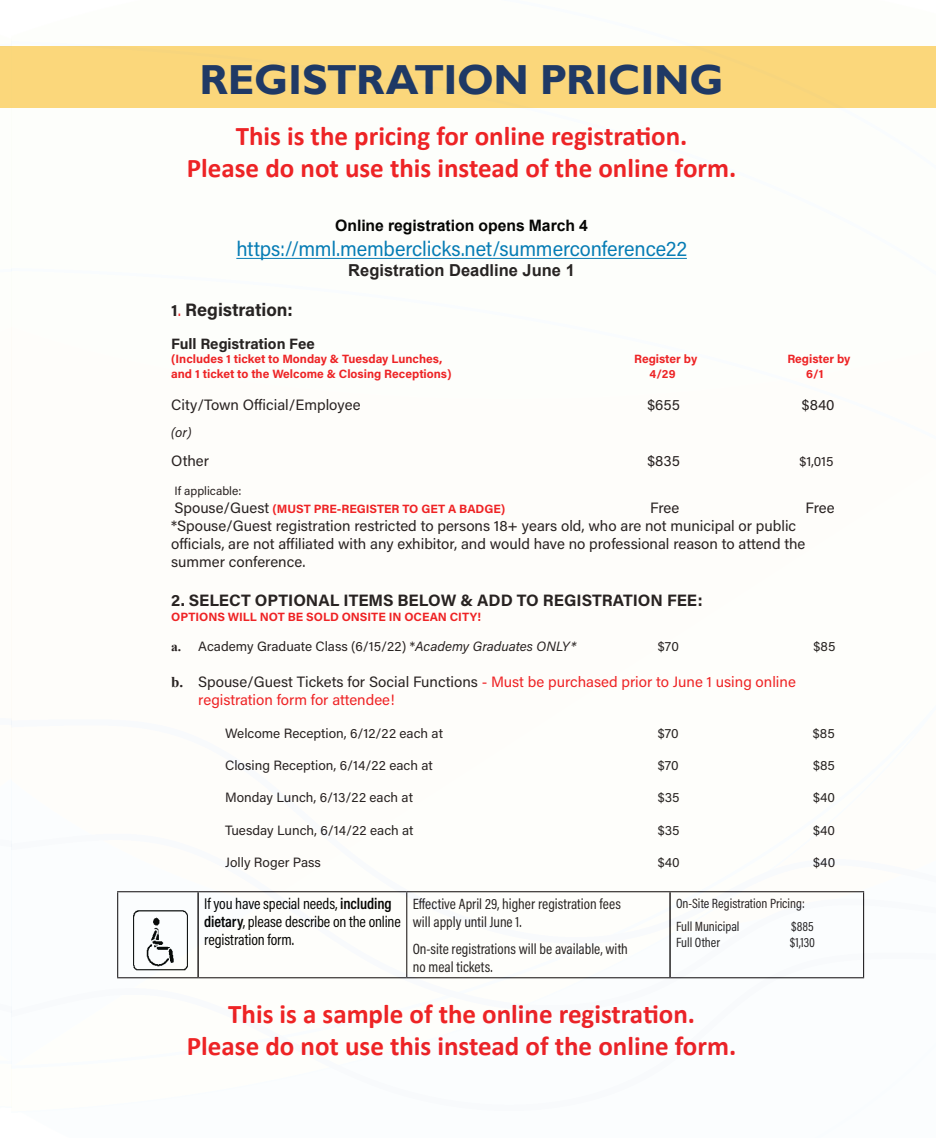
<style>
.page{position:relative;width:936px;height:1138px;background:#fff}
.page>*{position:absolute;margin:0;border:0;box-sizing:border-box;transform-origin:0 0}
.t1{font:700 42px "Gill Sans";letter-spacing:-.01em;color:#1a3564}
.t2{font:700 27px/32.4px "Calibri";color:#ee1f23;text-align:center}
.t3{font:21px "Acumin Variable Concept";letter-spacing:-.005em;color:#007ab6}
.t4{font:700 18px "Acumin Pro";letter-spacing:-.005em;color:#231f20}
.t5{font:700 16.5px "Acumin Pro";color:#231f20}
.t6{font:700 16.5px "Arial";color:#231f20}
.t7{font:15.75px/18px "Acumin Pro Cond";letter-spacing:-.01em;color:#000}
.t8{font:700 15.75px "Arial";letter-spacing:-.005em;color:#000}
.t9{font:15px/18px "Acumin Pro";color:#231f20}
.t10{font:15px/18px "Acumin Pro Cond";color:#231f20}
.t11{font:15px/18px "Acumin Pro";color:#ee1f23}
.t12{font:700 15px "Acumin Pro";letter-spacing:-.005em;color:#231f20}
.t13{font:13.5px "Acumin Pro";color:#231f20}
.t14{font:13.5px/23px "Acumin Pro Cond";color:#231f20}
.t15{font:italic 13.5px "Acumin Pro";color:#231f20}
.t16{font:700 12px/18px "Acumin Pro";color:#ee1f23}
.s1{font-size:16.5px}
.s2{font-weight:400;font-size:16.5px;color:#ee1f23}
.s3{font-weight:400;color:#231f20}
.s4{font-weight:400;font-size:15px;color:#231f20}
.s5{font-family:"Times New Roman";font-weight:700}
.s6{font-style:italic}
.s7{font-family:"Times New Roman";font-weight:700;color:#231f20}
.s8{color:#231f20}
.s9{font-weight:600}
</style>
<div class="page">
<img style="left:0;top:46px;width:935px;height:971px">
<h1 class="t1" style="left:199px;top:55px;width:525px">REGISTRATION PRICING</h1>
<h2 class="t2" style="left:187px;top:119px;width:550px">This is the pricing for online registration.<br>Please do not use this instead of the online form.</h2>
<p class="t8" style="left:335px;top:214px;width:254px">Online registration opens March 4</p>
<h3 class="t3" style="left:236px;top:235px;width:452px">https://mml.memberclicks.net/summerconference22</h3>
<p class="t6" style="left:348px;top:259px;width:228px">Registration Deadline June 1</p>
<p class="t4" style="left:171px;top:297px;width:123px"><span class="s1">1</span><span class="s2">.</span> Registration:</p>
<p class="t12" style="left:171px;top:333px;width:145px">Full Registration Fee</p>
<p class="t16" style="left:171px;top:349px;width:273px">(Includes 1 ticket to Monday &amp; Tuesday Lunches,</p>
<p class="t16" style="left:634px;top:349px;width:65px">Register by</p>
<p class="t16" style="left:787px;top:349px;width:65px">Register by</p>
<p class="t16" style="left:171px;top:364px;width:282px">and 1 ticket to the Welcome &amp; Closing Receptions)</p>
<p class="t16" style="left:649px;top:364px;width:27px">4/29</p>
<p class="t16" style="left:806px;top:364px;width:19px">6/1</p>
<p class="t9" style="left:171px;top:395px;width:191px">City/Town Official/Employee</p>
<p class="t9" style="left:647px;top:395px;width:34px">$655</p>
<p class="t9" style="left:801px;top:395px;width:34px">$840</p>
<p class="t15" style="left:171px;top:423px;width:22px">(or)</p>
<p class="t9" style="left:171px;top:451px;width:39px">Other</p>
<p class="t9" style="left:647px;top:451px;width:34px">$835</p>
<p class="t13" style="left:799px;top:452px;width:35px">$1,015</p>
<p class="t16" style="left:174px;top:481px;width:332px"><span class="s3">If applicable:<br></span><span class="s4">Spouse/Guest</span> (MUST PRE-REGISTER TO GET A BADGE)</p>
<p class="t9" style="left:650px;top:498px;width:31px">Free</p>
<p class="t9" style="left:805px;top:498px;width:31px">Free</p>
<p class="t9" style="left:171px;top:516px;width:635px">*Spouse/Guest registration restricted to persons 18+ years old, who are not municipal or public officials, are not affiliated with any exhibitor, and would have no professional reason to attend the summer conference.</p>
<p class="t5" style="left:171px;top:589px;width:533px">2. SELECT OPTIONAL ITEMS BELOW &amp; ADD TO REGISTRATION FEE:</p>
<p class="t16" style="left:171px;top:607px;width:311px">OPTIONS WILL NOT BE SOLD ONSITE IN OCEAN CITY!</p>
<p class="t13" style="left:171px;top:637px;width:406px"><span class="s5">a.</span> Academy Graduate Class (6/15/22) *<span class="s6">Academy Graduates ONLY*</span></p>
<p class="t13" style="left:657px;top:637px;width:23px">$70</p>
<p class="t13" style="left:813px;top:637px;width:23px">$85</p>
<p class="t11" style="left:198px;top:672px;width:599px;text-indent:-27px"><span class="s7">b.</span> <span class="s8">Spouse/Guest Tickets for Social Functions</span> - Must be purchased prior to June 1 using online registration form for attendee!</p>
<p class="t13" style="left:225px;top:723px;width:219px">Welcome Reception, 6/12/22 each at</p>
<p class="t13" style="left:657px;top:723px;width:23px">$70</p>
<p class="t13" style="left:812px;top:723px;width:23px">$85</p>
<p class="t13" style="left:225px;top:756px;width:209px">Closing Reception, 6/14/22 each at</p>
<p class="t13" style="left:657px;top:756px;width:23px">$70</p>
<p class="t13" style="left:812px;top:756px;width:23px">$85</p>
<p class="t13" style="left:225px;top:788px;width:189px">Monday Lunch, 6/13/22 each at</p>
<p class="t13" style="left:657px;top:788px;width:23px">$35</p>
<p class="t13" style="left:812px;top:788px;width:23px">$40</p>
<p class="t13" style="left:225px;top:821px;width:190px">Tuesday Lunch, 6/14/22 each at</p>
<p class="t13" style="left:657px;top:821px;width:23px">$35</p>
<p class="t13" style="left:812px;top:821px;width:23px">$40</p>
<p class="t13" style="left:225px;top:853px;width:97px">Jolly Roger Pass</p>
<p class="t13" style="left:657px;top:853px;width:23px">$40</p>
<p class="t13" style="left:813px;top:853px;width:23px">$40</p>
<p class="t7" style="left:204px;top:894px;width:198px">If you have special needs, <span class="s9">including dietary</span>, please describe on the online registration form.</p>
<p class="t10" style="left:412px;top:894px;width:209px">Effective April 29, higher registration fees will apply until June 1.</p>
<p class="t14" style="left:676px;top:891px;width:130px">On-Site Registration Pricing:<br>Full Municipal</p>
<p class="t14" style="left:791px;top:914px;width:24px">$885</p>
<p class="t14" style="left:676px;top:930px;width:46px">Full Other</p>
<p class="t14" style="left:789px;top:930px;width:27px">$1,130</p>
<p class="t10" style="left:412px;top:939px;width:216px">On-site registrations will be available, with no meal tickets.</p>
<h2 class="t2" style="left:187px;top:997px;width:550px">This is a sample of the online registration.<br>Please do not use this instead of the online form.</h2>
</div>
